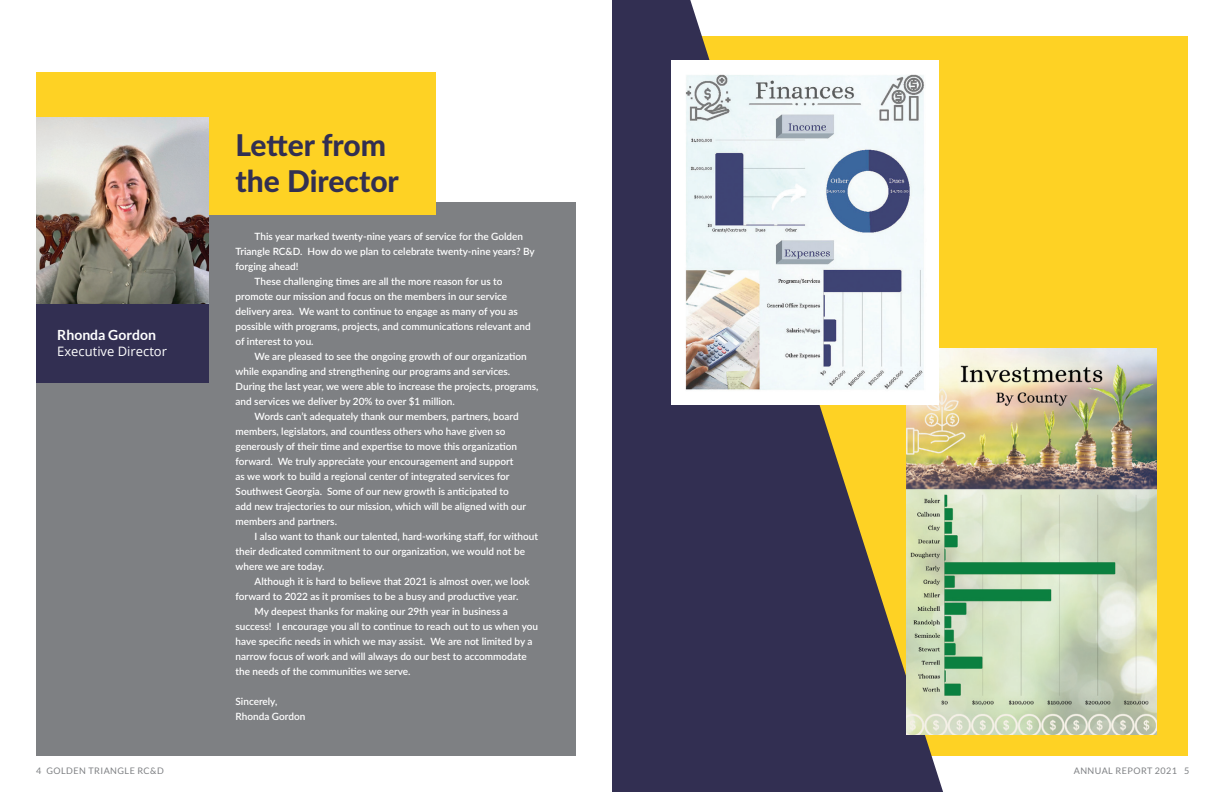
<style>
.page{position:relative;width:1224px;height:792px;background:#fff}
.page>*{position:absolute;margin:0;border:0;box-sizing:border-box;transform-origin:0 0}
.title_page{font:800 30px "Lato";color:#322f52}
.t1{font:700 14px "Lato";color:#fff}
.t2{font:13px "Open Sans";color:#fff}
.text_area__w{font:600 10px/15px "Lato";color:#fff}
.t3{font:9px "Lato";letter-spacing:.05em;color:#7e8083}
</style>
<div class="page">
<div style="left:36px;top:202px;width:540px;height:554px;background:#7e8083"></div>
<div style="left:36px;top:72px;width:399px;height:144px;background:#fed224"></div>
<div style="left:36px;top:304px;width:172px;height:79px;background:#322f52"></div>
<div style="left:665px;top:36px;width:523px;height:720px;background:#fed224"></div>
<svg style="left:612px;top:0;width:331px;height:792px;fill:#322f52"></svg>
<img style="left:907px;top:348px;width:249px;height:387px">
<img style="left:672px;top:60px;width:266px;height:345px">
<img style="left:36px;top:118px;width:172px;height:186px">
<p class="t1" style="left:57px;top:327px;width:100px">Rhonda Gordon</p>
<p class="t2" style="left:57px;top:342px;width:111px">Executive Director</p>
<p class="title_page" style="left:236px;top:123px;width:152px">Letter from</p>
<p class="title_page" style="left:236px;top:159px;width:165px">the Director</p>
<p class="text_area__w" style="left:236px;top:229px;width:301px;text-indent:19px">This year marked twenty-nine years of service for the Golden<br>Triangle RC&amp;D. How do we plan to celebrate twenty-nine years? By forging ahead!</p>
<p class="text_area__w" style="left:236px;top:274px;width:297px;text-indent:19px">These challenging times are all the more reason for us to promote our mission and focus on the members in our service delivery area. We want to continue to engage as many of you as possible with programs, projects, and communications relevant and of interest to you.</p>
<p class="text_area__w" style="left:236px;top:349px;width:305px;text-indent:19px">We are pleased to see the ongoing growth of our organization while expanding and strengthening our programs and services.<br>During the last year, we were able to increase the projects, programs, and services we deliver by 20% to over $1 million.</p>
<p class="text_area__w" style="left:236px;top:409px;width:292px;text-indent:19px">Words can’t adequately thank our members, partners, board members, legislators, and countless others who have given so generously of their time and expertise to move this organization forward. We truly appreciate your encouragement and support<br>as we work to build a regional center of integrated services for Southwest Georgia. Some of our new growth is anticipated to add new trajectories to our mission, which will be aligned with our members and partners.</p>
<p class="text_area__w" style="left:236px;top:529px;width:304px;text-indent:19px">I also want to thank our talented, hard-working staff, for without their dedicated commitment to our organization, we would not be where we are today.</p>
<p class="text_area__w" style="left:236px;top:574px;width:296px;text-indent:19px">Although it is hard to believe that 2021 is almost over, we look forward to 2022 as it promises to be a busy and productive year.</p>
<p class="text_area__w" style="left:236px;top:604px;width:304px;text-indent:19px">My deepest thanks for making our 29th year in business a success! I encourage you all to continue to reach out to us when you have specific needs in which we may assist. We are not limited by a narrow focus of work and will always do our best to accommodate the needs of the communities we serve.</p>
<p class="text_area__w" style="left:236px;top:694px;width:43px">Sincerely,</p>
<p class="text_area__w" style="left:236px;top:709px;width:71px">Rhonda Gordon</p>
<p class="t3" style="left:36px;top:766px;width:129px">4 GOLDEN TRIANGLE RC&amp;D</p>
<p class="t3" style="left:1074px;top:766px;width:117px">ANNUAL REPORT 2021 5</p>
</div>
